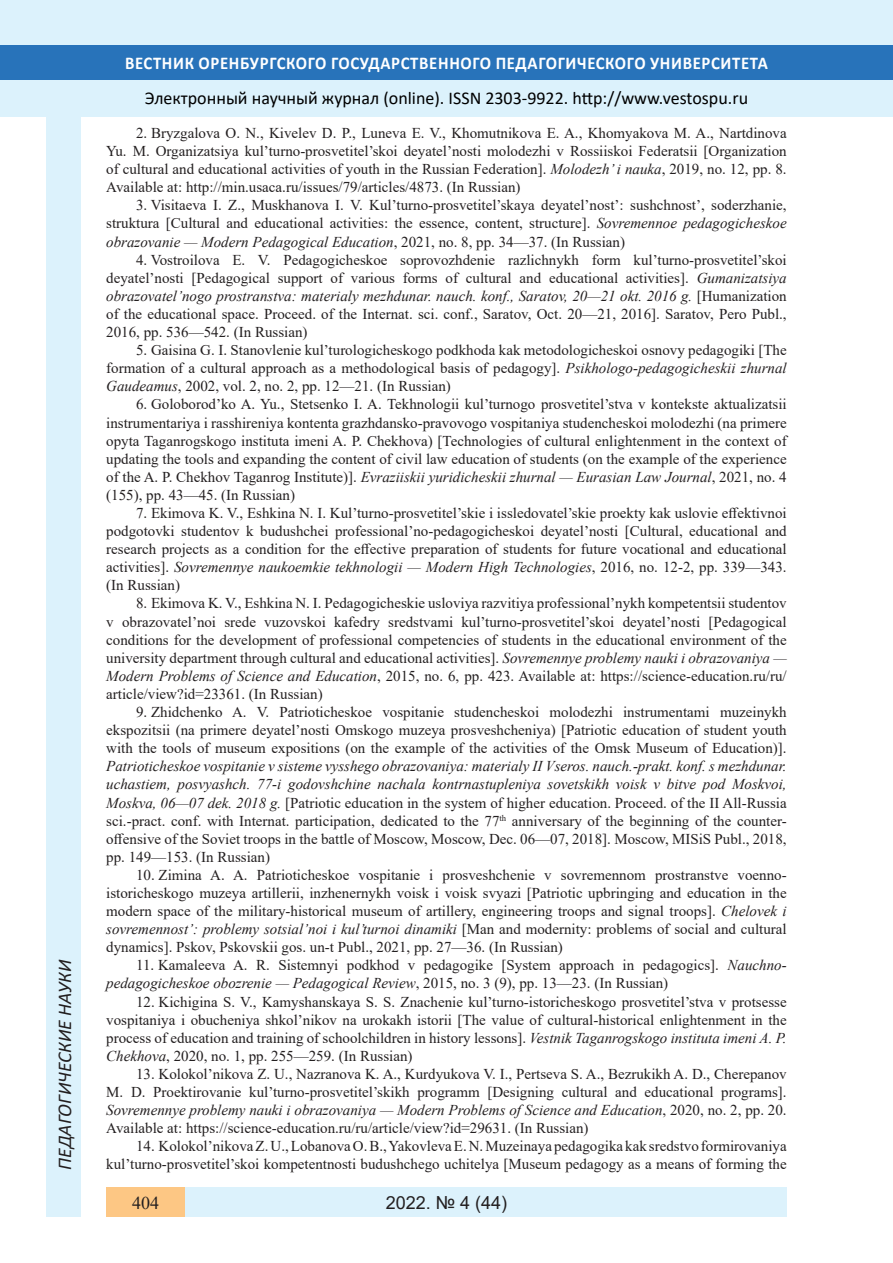
<style>
.page{position:relative;width:893px;height:1263px;background:#fff}
.page>*{position:absolute;margin:0;border:0;box-sizing:border-box;transform-origin:0 0}
.t1{font:italic 19.5px "Calibri";color:#231f20}
.t2{font:18px "Calibri";color:#000}
.t3{font:700 18px "Calibri";letter-spacing:.04em;color:#fff;scale:.93 1}
.t4{font:18px "Arial";color:#231f20}
.t5{font:700 18px "Book Antiqua";color:#231f20}
.t6{font:18px "Times New Roman";color:#231f20}
.литература{font:15px/18.1px "Times New Roman";color:#231f20;text-align:justify}
.s1{font-style:italic}
</style>
<div class="page">
<div style="left:0;top:0;width:893px;height:116px;background:#dcf2fc"></div>
<div style="left:0;top:45px;width:893px;height:34px;background:#2873ba"></div>
<div style="left:106px;top:1188px;width:681px;height:29px;background:#dcf2fc"></div>
<div style="left:106px;top:1188px;width:79px;height:29px;background:#fdc784"></div>
<div style="left:47px;top:116px;width:34px;height:1101px;background:#dcf2fc"></div>
<h1 class="t1" style="left:51px;top:1179px;width:279px;rotate:-90deg">03.00.00 Б ОЛОГИЧЕСКИЕ НАУКИ</h1>
<h1 class="t1" style="left:51px;top:1170px;width:211px;rotate:-90deg">ПЕДАГОГИЧЕСКИЕ НАУКИ</h1>
<p class="t3" style="left:125px;top:50px;width:693px">ВЕСТНИК ОРЕНБУРГСКОГО ГОСУДАРСТВЕННОГО ПЕДАГОГИЧЕСКОГО УНИВЕРСИТЕТА</p>
<p class="t2" style="left:145px;top:85px;width:605px">Электронный научный журнал (online). ISSN 2303-9922. http://www.vestospu.ru</p>
<p class="t2" style="left:388px;top:85px;width:13px">O</p>
<p class="t2" style="left:583px;top:85px;width:13px">t</p>
<p class="литература" style="left:106px;top:123px;width:682px;text-indent:30px">2. Bryzgalova O. N., Kivelev D. P., Luneva E. V., Khomutnikova E. A., Khomyakova M. A., Nartdinova Yu. M. Organizatsiya kul’turno-prosvetitel’skoi deyatel’nosti molodezhi v Rossiiskoi Federatsii [Organization of cultural and educational activities of youth in the Russian Federation]. <span class="s1">Molodezh’ i nauka</span>, 2019, no. 12, pp. 8.<br>Available at: http://min.usaca.ru/issues/79/articles/4873. (In Russian)</p>
<p class="литература" style="left:106px;top:196px;width:682px;text-indent:30px">3. Visitaeva I. Z., Muskhanova I. V. Kul’turno-prosvetitel’skaya deyatel’nost’: sushchnost’, soderzhanie, struktura [Cultural and educational activities: the essence, content, structure]. <span class="s1">Sovremennoe pedagogicheskoe obrazovanie — Modern Pedagogical Education</span>, 2021, no. 8, pp. 34—37. (In Russian)</p>
<p class="литература" style="left:106px;top:250px;width:682px;text-indent:30px">4. Vostroilova E. V. Pedagogicheskoe soprovozhdenie razlichnykh form kul’turno-prosvetitel’skoi deyatel’nosti [Pedagogical support of various forms of cultural and educational activities]. <span class="s1">Gumanizatsiya obrazovatel’nogo prostranstva: materialy mezhdunar. nauch. konf., Saratov, 20—21 okt. 2016 g.</span> [Humanization of the educational space. Proceed. of the Internat. sci. conf., Saratov, Oct. 20—21, 2016]. Saratov, Pero Publ., 2016, pp. 536—542. (In Russian)</p>
<p class="литература" style="left:106px;top:341px;width:682px;text-indent:30px">5. Gaisina G. I. Stanovlenie kul’turologicheskogo podkhoda kak metodologicheskoi osnovy pedagogiki [The formation of a cultural approach as a methodological basis of pedagogy]. <span class="s1">Psikhologo-pedagogicheskii zhurnal Gaudeamus</span>, 2002, vol. 2, no. 2, pp. 12—21. (In Russian)</p>
<p class="литература" style="left:106px;top:395px;width:682px;text-indent:30px">6. Goloborod’ko A. Yu., Stetsenko I. A. Tekhnologii kul’turnogo prosvetitel’stva v kontekste aktualizatsii instrumentariya i rasshireniya kontenta grazhdansko-pravovogo vospitaniya studencheskoi molodezhi (na primere opyta Taganrogskogo instituta imeni A. P. Chekhova) [Technologies of cultural enlightenment in the context of updating the tools and expanding the content of civil law education of students (on the example of the experience of the A. P. Chekhov Taganrog Institute)]. <span class="s1">Evraziiskii yuridicheskii zhurnal — Eurasian Law Journal</span>, 2021, no. 4 (155), pp. 43—45. (In Russian)</p>
<p class="литература" style="left:106px;top:503px;width:682px;text-indent:30px">7. Ekimova K. V., Eshkina N. I. Kul’turno-prosvetitel’skie i issledovatel’skie proekty kak uslovie effektivnoi podgotovki studentov k budushchei professional’no-pedagogicheskoi deyatel’nosti [Cultural, educational and research projects as a condition for the effective preparation of students for future vocational and educational activities]. <span class="s1">Sovremennye naukoemkie tekhnologii — Modern High Technologies</span>, 2016, no. 12-2, pp. 339—343. (In Russian)</p>
<p class="литература" style="left:106px;top:594px;width:682px;text-indent:30px">8. Ekimova K. V., Eshkina N. I. Pedagogicheskie usloviya razvitiya professional’nykh kompetentsii studentov v obrazovatel’noi srede vuzovskoi kafedry sredstvami kul’turno-prosvetitel’skoi deyatel’nosti [Pedagogical conditions for the development of professional competencies of students in the educational environment of the university department through cultural and educational activities]. <span class="s1">Sovremennye problemy nauki i obrazovaniya — Modern Problems of Science and Education</span>, 2015, no. 6, pp. 423. Available at: https://science-education.ru/ru/ article/view?id=23361. (In Russian)</p>
<p class="литература" style="left:106px;top:702px;width:682px;text-indent:30px">9. Zhidchenko A. V. Patrioticheskoe vospitanie studencheskoi molodezhi instrumentami muzeinykh ekspozitsii (na primere deyatel’nosti Omskogo muzeya prosveshcheniya) [Patriotic education of student youth with the tools of museum expositions (on the example of the activities of the Omsk Museum of Education)].<br><span class="s1">Patrioticheskoe vospitanie v sisteme vysshego obrazovaniya: materialy II Vseros. nauch.-prakt. konf. s mezhdunar. uchastiem, posvyashch. 77-i godovshchine nachala kontrnastupleniya sovetskikh voisk v bitve pod Moskvoi, Moskva, 06—07 dek. 2018 g.</span> [Patriotic education in the system of higher education. Proceed. of the II All-Russia sci.-pract. conf. with Internat. participation, dedicated to the 77<sup>th</sup> anniversary of the beginning of the counter&shy;offensive of the Soviet troops in the battle of Moscow, Moscow, Dec. 06—07, 2018]. Moscow, MISiS Publ., 2018, pp. 149—153. (In Russian)</p>
<p class="литература" style="left:106px;top:865px;width:682px;text-indent:30px">10. Zimina A. A. Patrioticheskoe vospitanie i prosveshchenie v sovremennom prostranstve voenno&shy;istoricheskogo muzeya artillerii, inzhenernykh voisk i voisk svyazi [Patriotic upbringing and education in the modern space of the military-historical museum of artillery, engineering troops and signal troops]. <span class="s1">Chelovek i sovremennost’: problemy sotsial’noi i kul’turnoi dinamiki</span> [Man and modernity: problems of social and cultural dynamics]. Pskov, Pskovskii gos. un-t Publ., 2021, pp. 27—36. (In Russian)</p>
<p class="литература" style="left:106px;top:956px;width:682px;text-indent:30px">11. Kamaleeva A. R. Sistemnyi podkhod v pedagogike [System approach in pedagogics]. <span class="s1">Nauchno&shy;pedagogicheskoe obozrenie — Pedagogical Review</span>, 2015, no. 3 (9), pp. 13—23. (In Russian)</p>
<p class="литература" style="left:106px;top:992px;width:682px;text-indent:30px">12. Kichigina S. V., Kamyshanskaya S. S. Znachenie kul’turno-istoricheskogo prosvetitel’stva v protsesse vospitaniya i obucheniya shkol’nikov na urokakh istorii [The value of cultural-historical enlightenment in the process of education and training of schoolchildren in history lessons]. <span class="s1">Vestnik Taganrogskogo instituta imeni A. P.<br>Chekhova</span>, 2020, no. 1, pp. 255—259. (In Russian)</p>
<p class="литература" style="left:106px;top:1064px;width:682px;text-indent:30px">13. Kolokol’nikova Z. U., Nazranova K. A., Kurdyukova V. I., Pertseva S. A., Bezrukikh A. D., Cherepanov M. D. Proektirovanie kul’turno-prosvetitel’skikh programm [Designing cultural and educational programs].<br><span class="s1">Sovremennye problemy nauki i obrazovaniya — Modern Problems of Science and Education</span>, 2020, no. 2, pp. 20.<br>Available at: https://science-education.ru/ru/article/view?id=29631. (In Russian)</p>
<p class="литература" style="left:106px;top:1137px;width:682px;text-align:right">14. Kolokol’nikova Z. U., Lobanova O. B., Yakovleva E. N. Muzeinaya pedagogika kak sredstvo formirovaniya kul’turno-prosvetitel’skoi kompetentnosti budushchego uchitelya [Museum pedagogy as a means of forming the</p>
<p class="t6" style="left:132px;top:1190px;width:28px">404</p>
<p class="t5" style="left:390px;top:1190px;width:37px">2018</p>
<p class="t5" style="left:460px;top:1190px;width:45px">2 26)</p>
<p class="t4" style="left:386px;top:1190px;width:123px">2022. № 4 (44)</p>
</div>
